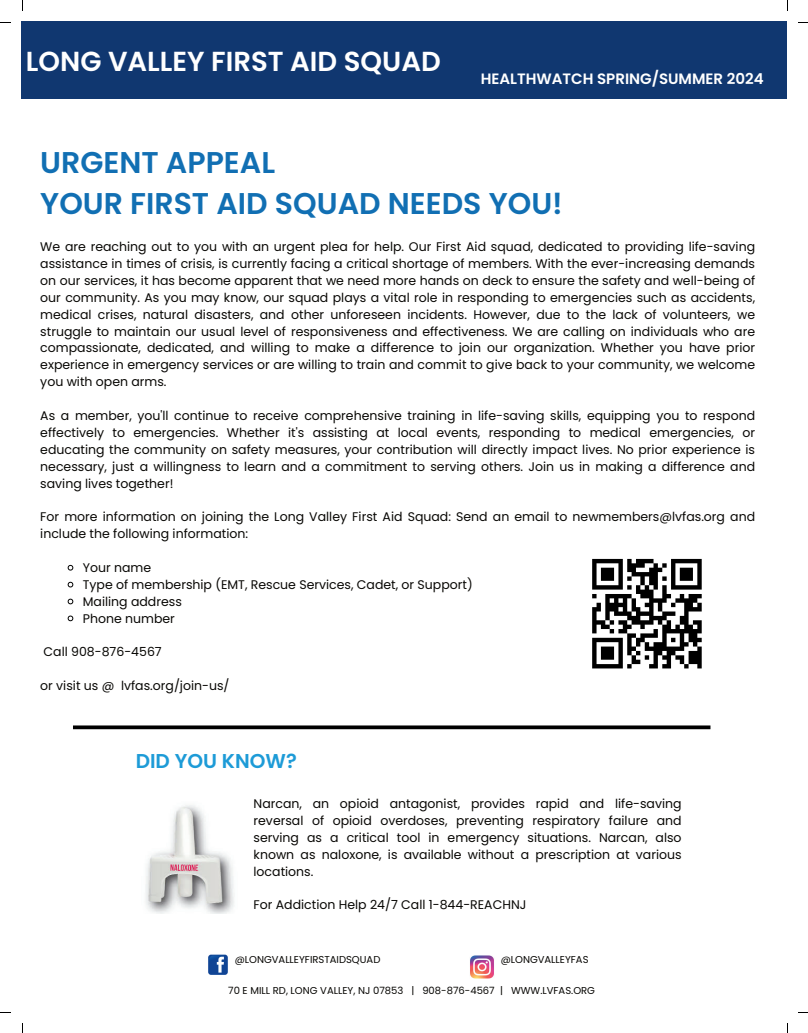
<style>
.page{position:relative;width:808px;height:1033px;background:#fff}
.page>*{position:absolute;margin:0;border:0;box-sizing:border-box;transform-origin:0 0}
.t1{font:600 30px/41.2px "Poppins";color:#116fb3}
.t2{font:600 27.5px "Poppins";color:#fff}
.t3{font:600 20px "Poppins";color:#1d9bd7}
.t4{font:600 15px "Poppins";color:#fff}
.t5{font:12.5px/16.9px "Poppins";color:#080704;text-align:justify}
.t6{font:10px "Poppins";color:#080704}
</style>
<div class="page">
<div style="left:22px;top:22px;width:765px;height:77px;background:#103770"></div>
<svg style="left:67px;top:564px;width:7px;height:7px"></svg>
<svg style="left:67px;top:581px;width:7px;height:7px"></svg>
<svg style="left:67px;top:598px;width:7px;height:7px"></svg>
<svg style="left:67px;top:615px;width:7px;height:7px"></svg>
<svg style="left:592px;top:559px;width:109px;height:109px"></svg>
<img style="left:470px;top:955px;width:24px;height:23px">
<img style="left:208px;top:954px;width:20px;height:21px">
<img style="left:145px;top:805px;width:89px;height:108px">
<svg style="left:73px;top:725px;width:637px;height:4px;background:#1e1e1e"></svg>
<h2 class="t2" style="left:26px;top:46px;width:416px">LONG VALLEY FIRST AID SQUAD</h2>
<p class="t4" style="left:480px;top:70px;width:284px">HEALTHWATCH SPRING/SUMMER 2024</p>
<h1 class="t1" style="left:40px;top:142px;width:524px">URGENT APPEAL<br>YOUR FIRST AID SQUAD NEEDS YOU!</h1>
<p class="t5" style="left:40px;top:238px;width:716px">We are reaching out to you with an urgent plea for help. Our First Aid squad, dedicated to providing life-saving assistance in times of crisis, is currently facing a critical shortage of members. With the ever-increasing demands on our services, it has become apparent that we need more hands on deck to ensure the safety and well-being of our community. As you may know, our squad plays a vital role in responding to emergencies such as accidents, medical crises, natural disasters, and other unforeseen incidents. However, due to the lack of volunteers, we struggle to maintain our usual level of responsiveness and effectiveness. We are calling on individuals who are compassionate, dedicated, and willing to make a difference to join our organization. Whether you have prior experience in emergency services or are willing to train and commit to give back to your community, we welcome you with open arms.</p>
<p class="t5" style="left:40px;top:407px;width:716px">As a member, you'll continue to receive comprehensive training in life-saving skills, equipping you to respond effectively to emergencies. Whether it's assisting at local events, responding to medical emergencies, or educating the community on safety measures, your contribution will directly impact lives. No prior experience is necessary, just a willingness to learn and a commitment to serving others. Join us in making a difference and saving lives together!</p>
<p class="t5" style="left:40px;top:508px;width:716px">For more information on joining the Long Valley First Aid Squad: Send an email to newmembers@lvfas.org and include the following information:</p>
<p class="t5" style="left:83px;top:559px;width:391px;text-align:left">Your name<br>Type of membership (EMT, Rescue Services, Cadet, or Support)<br>Mailing address<br>Phone number</p>
<p class="t5" style="left:44px;top:643px;width:120px">Call 908-876-4567</p>
<p class="t5" style="left:40px;top:677px;width:191px">or visit us @ lvfas.org/join-us/</p>
<h3 class="t3" style="left:136px;top:749px;width:162px">DID YOU KNOW?</h3>
<p class="t5" style="left:253px;top:795px;width:429px">Narcan, an opioid antagonist, provides rapid and life-saving reversal of opioid overdoses, preventing respiratory failure and serving as a critical tool in emergency situations. Narcan, also known as naloxone, is available without a prescription at various locations.</p>
<p class="t5" style="left:253px;top:896px;width:274px">For Addiction Help 24/7 Call 1-844-REACHNJ</p>
<p class="t6" style="left:235px;top:954px;width:147px">@LONGVALLEYFIRSTAIDSQUAD</p>
<p class="t6" style="left:500px;top:954px;width:89px">@LONGVALLEYFAS</p>
<p class="t6" style="left:228px;top:985px;width:368px">70 E MILL RD, LONG VALLEY, NJ 07853 | 908-876-4567 | WWW.LVFAS.ORG</p>
</div>
